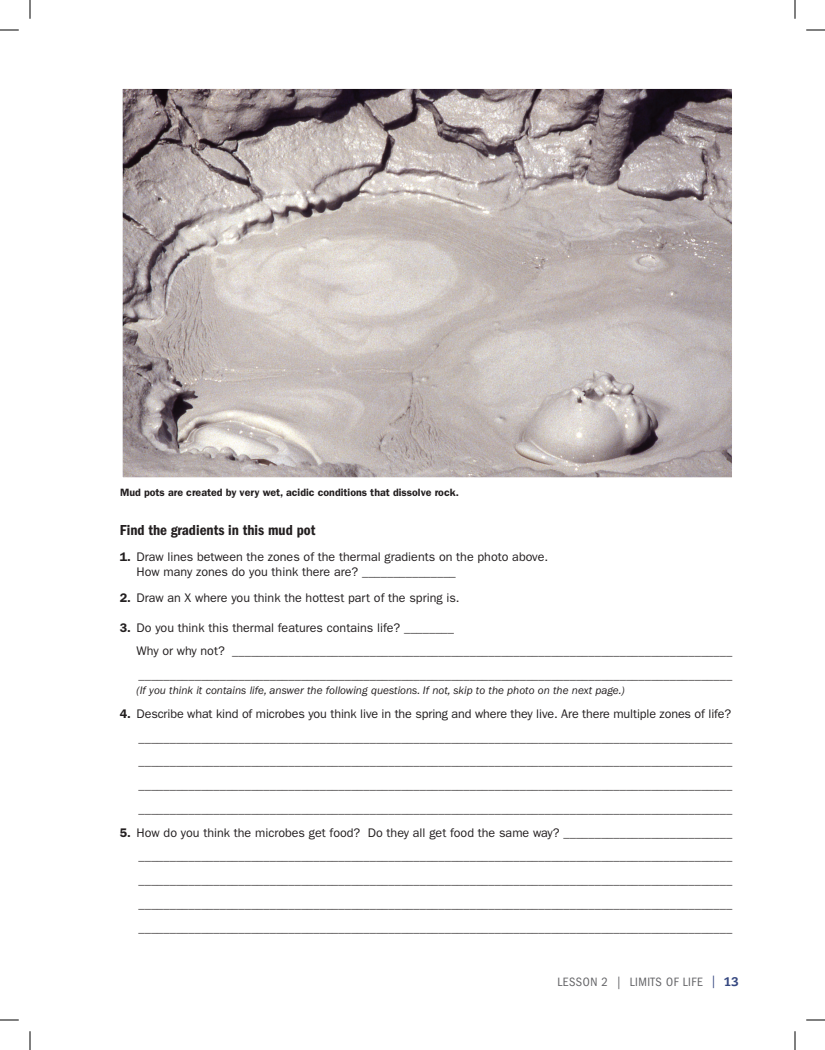
<style>
.page{position:relative;width:825px;height:1050px;background:#fff}
.page>*{position:absolute;margin:0;border:0;box-sizing:border-box;transform-origin:0 0}
.t1{font:15px "ITC Franklin Gothic Std Dm Cd";color:#231f20}
.t2{font:12.5px/23.8px "ITC Franklin Gothic Std";color:#231f20;text-align:justify}
.t3{font:condensed 12.5px "ITC Franklin Gothic Std";letter-spacing:.04em;color:#636366}
.t4{font:italic 11.25px "ITC Franklin Gothic Std";color:#231f20}
.t5{font:600 10.62px "ITC Franklin Gothic Std";color:#231f20}
.s1{font-weight:600}
.s2{color:#354780}
.s3{font-family:"Caecilia LT Std";font-weight:800;font-stretch:normal;color:#354780}
</style>
<div class="page">
<svg style="left:0;top:30px;width:19px;height:1px"></svg>
<svg style="left:30px;top:0;width:1px;height:19px"></svg>
<svg style="left:806px;top:30px;width:19px;height:1px"></svg>
<svg style="left:795px;top:0;width:1px;height:19px"></svg>
<svg style="left:806px;top:1020px;width:19px;height:1px"></svg>
<svg style="left:795px;top:1031px;width:1px;height:19px"></svg>
<svg style="left:0;top:1020px;width:19px;height:1px"></svg>
<svg style="left:30px;top:1031px;width:1px;height:19px"></svg>
<img style="left:124px;top:90px;width:607px;height:386px">
<div style="left:120px;top:86px;width:615px;height:394px;border:3px solid #fff"></div>
<p class="t5" style="left:120px;top:486px;width:340px">Mud pots are created by very wet, acidic conditions that dissolve rock.</p>
<p class="t1" style="left:120px;top:522px;width:197px">Find the gradients in this mud pot</p>
<p class="t2" style="left:137px;top:549px;width:413px;line-height:15px;text-indent:-17px"><span class="s1">1.</span> Draw lines between the zones of the thermal gradients on the photo above.<br>How many zones do you think there are? _______________</p>
<p class="t2" style="left:120px;top:586px;width:341px"><span class="s1">2.</span> Draw an X where you think the hottest part of the spring is.</p>
<p class="t2" style="left:137px;top:616px;width:597px;text-indent:-17px"><span class="s1">3.</span> Do you think this thermal features contains life? ________<br>Why or why not? ________________________________________________________________________________</p>
<p class="t4" style="left:137px;top:684px;width:490px">(If you think it contains life, answer the following questions. If not, skip to the photo on the next page.)</p>
<p class="t2" style="left:120px;top:702px;width:613px"><span class="s1">4.</span> Describe what kind of microbes you think live in the spring and where they live. Are there multiple zones of life?</p>
<p class="t2" style="left:139px;top:663px;width:595px">_______________________________________________________________________________________________</p>
<p class="t2" style="left:139px;top:726px;width:595px">_______________________________________________________________________________________________ _______________________________________________________________________________________________ _______________________________________________________________________________________________ _______________________________________________________________________________________________</p>
<p class="t2" style="left:120px;top:821px;width:614px"><span class="s1">5.</span> How do you think the microbes get food? Do they all get food the same way? ___________________________</p>
<p class="t2" style="left:139px;top:844px;width:595px">_______________________________________________________________________________________________ _______________________________________________________________________________________________ _______________________________________________________________________________________________ _______________________________________________________________________________________________</p>
<p class="t3" style="left:557px;top:975px;width:183px">LESSON 2 | LIMITS OF LIFE <span class="s2">|</span> <span class="s3">13</span></p>
</div>
